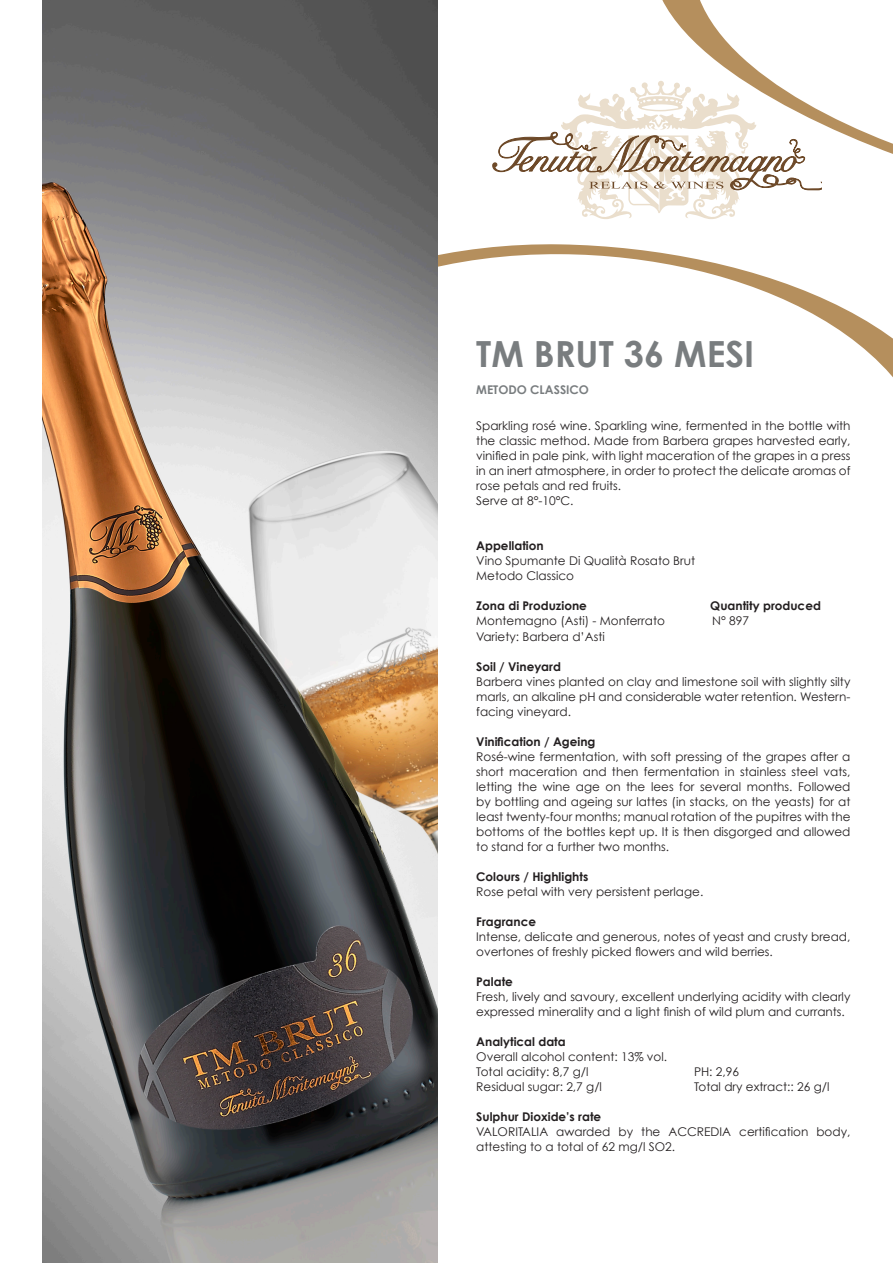
<style>
.page{position:relative;width:893px;height:1263px;background:#fff}
.page>*{position:absolute;margin:0;border:0;box-sizing:border-box;transform-origin:0 0}
.t1{font:700 36px "Century Gothic";color:#797d7f}
.t2{font:12px/15px "Century Gothic";color:#231f20;text-align:justify}
.t3{font:700 12px "Century Gothic";color:#231f20}
.t4{font:700 12px "Century Gothic";color:#797d7f}
</style>
<div class="page">
<svg style="left:438px;top:0;width:455px;height:377px"></svg>
<img style="left:43px;top:0;width:395px;height:1263px">
<svg style="left:492px;top:81px;width:329px;height:139px"></svg>
<p class="t1" style="left:476px;top:331px;width:279px">TM BRUT 36 MESI</p>
<p class="t4" style="left:476px;top:382px;width:114px">METODO CLASSICO</p>
<p class="t2" style="left:476px;top:418px;width:376px">Sparkling rosé wine. Sparkling wine, fermented in the bottle with the classic method. Made from Barbera grapes harvested early, vinified in pale pink, with light maceration of the grapes in a press in an inert atmosphere, in order to protect the delicate aromas of rose petals and red fruits.</p>
<p class="t2" style="left:476px;top:493px;width:99px">Serve at 8°-10°C.</p>
<p class="t3" style="left:476px;top:538px;width:69px">Appellation</p>
<p class="t2" style="left:476px;top:553px;width:220px">Vino Spumante Di Qualità Rosato Brut</p>
<p class="t2" style="left:476px;top:568px;width:99px">Metodo Classico</p>
<p class="t3" style="left:476px;top:598px;width:112px">Zona di Produzione</p>
<p class="t3" style="left:710px;top:598px;width:112px">Quantity produced</p>
<p class="t2" style="left:476px;top:613px;width:190px">Montemagno (Asti) - Monferrato</p>
<p class="t2" style="left:712px;top:613px;width:38px">N° 897</p>
<p class="t2" style="left:476px;top:629px;width:130px">Variety: Barbera d’Asti</p>
<p class="t3" style="left:476px;top:659px;width:86px">Soil / Vineyard</p>
<p class="t2" style="left:476px;top:674px;width:376px">Barbera vines planted on clay and limestone soil with slightly silty marls, an alkaline pH and considerable water retention. Western&shy;facing vineyard.</p>
<p class="t3" style="left:476px;top:734px;width:121px">Vinification / Ageing</p>
<p class="t2" style="left:476px;top:749px;width:376px">Rosé-wine fermentation, with soft pressing of the grapes after a short maceration and then fermentation in stainless steel vats, letting the wine age on the lees for several months. Followed by bottling and ageing sur lattes (in stacks, on the yeasts) for at least twenty-four months; manual rotation of the pupitres with the bottoms of the bottles kept up. It is then disgorged and allowed to stand for a further two months.</p>
<p class="t3" style="left:476px;top:869px;width:114px">Colours / Highlights</p>
<p class="t2" style="left:476px;top:884px;width:229px">Rose petal with very persistent perlage.</p>
<p class="t3" style="left:476px;top:914px;width:61px">Fragrance</p>
<p class="t2" style="left:476px;top:929px;width:376px">Intense, delicate and generous, notes of yeast and crusty bread, overtones of freshly picked flowers and wild berries.</p>
<p class="t3" style="left:476px;top:974px;width:38px">Palate</p>
<p class="t2" style="left:476px;top:989px;width:376px">Fresh, lively and savoury, excellent underlying acidity with clearly expressed minerality and a light finish of wild plum and currants.</p>
<p class="t3" style="left:476px;top:1034px;width:91px">Analytical data</p>
<p class="t2" style="left:476px;top:1049px;width:192px">Overall alcohol content: 13% vol.</p>
<p class="t2" style="left:476px;top:1064px;width:114px">Total acidity: 8,7 g/l</p>
<p class="t2" style="left:694px;top:1064px;width:47px">PH: 2,96</p>
<p class="t2" style="left:476px;top:1079px;width:127px">Residual sugar: 2,7 g/l</p>
<p class="t2" style="left:694px;top:1079px;width:137px">Total dry extract:: 26 g/l</p>
<p class="t3" style="left:476px;top:1109px;width:127px">Sulphur Dioxide’s rate</p>
<p class="t2" style="left:476px;top:1124px;width:376px">VALORITALIA awarded by the ACCREDIA certification body, attesting to a total of 62 mg/l SO2.</p>
</div>
